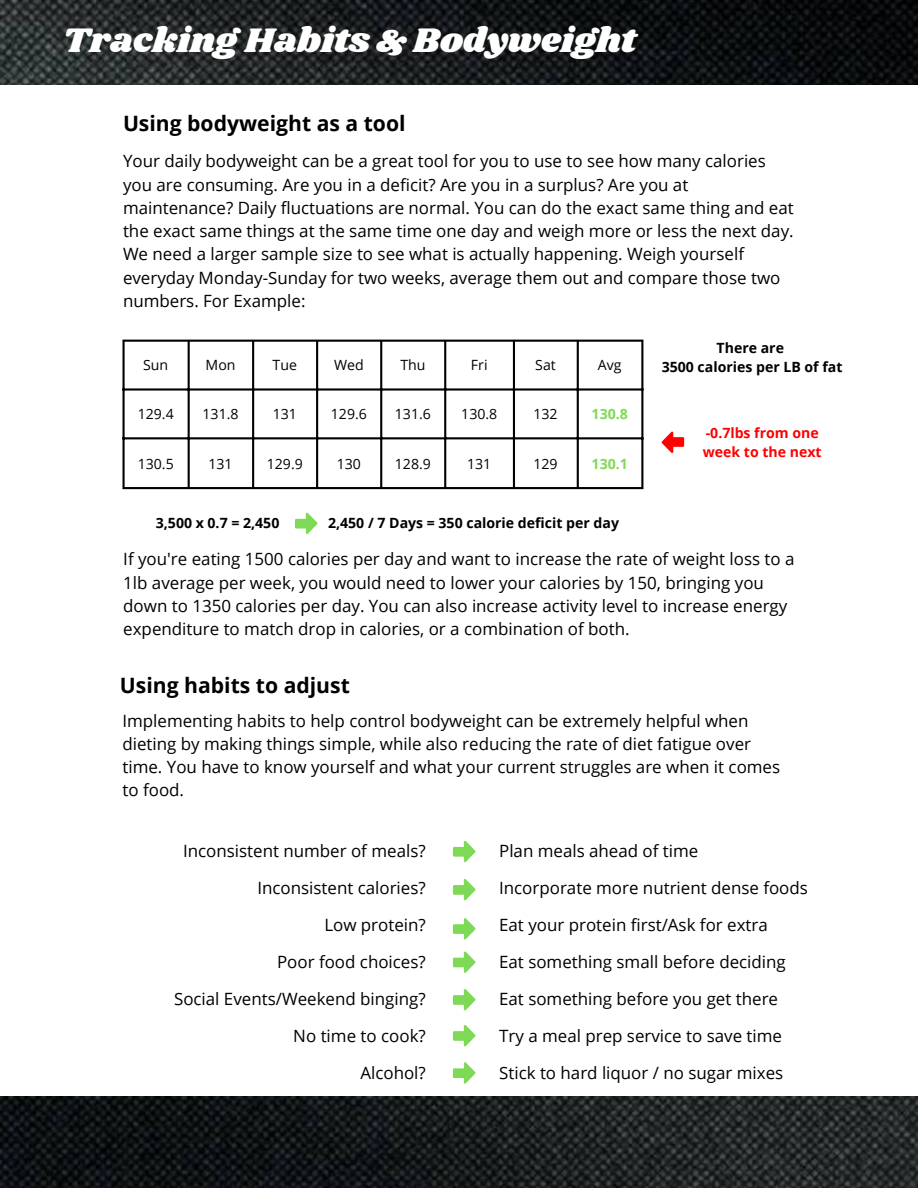
<style>
.page{position:relative;width:918px;height:1188px;background:#fff}
.page>*{position:absolute;margin:0;border:0;box-sizing:border-box;transform-origin:0 0}
.t1{font:35.25px "Shrikhand";color:#fff}
.t2{font:700 21.15px "Open Sans";color:#000}
.t3{font:16.95px/23.2px "Open Sans";color:#000}
.t4{font:14.1px "Open Sans";color:#000}
.t5{font:700 14.1px "Open Sans";color:#000}
.t6{font:700 14.1px "Open Sans";color:#fe0000}
.t7{font:700 14.1px "Open Sans";color:#7ed957}
</style>
<div class="page">
<hr style="left:122px;top:342px;width:3px;height:145px;background:#000">
<hr style="left:188px;top:342px;width:2px;height:145px;background:#000">
<hr style="left:252px;top:342px;width:2px;height:145px;background:#000">
<hr style="left:316px;top:342px;width:2px;height:145px;background:#000">
<hr style="left:380px;top:342px;width:2px;height:145px;background:#000">
<hr style="left:444px;top:342px;width:2px;height:145px;background:#000">
<hr style="left:513px;top:342px;width:2px;height:145px;background:#000">
<hr style="left:577px;top:342px;width:2px;height:145px;background:#000">
<hr style="left:641px;top:342px;width:2px;height:145px;background:#000">
<hr style="left:122px;top:340px;width:521px;height:2px;background:#000">
<hr style="left:122px;top:388px;width:521px;height:3px;background:#000">
<hr style="left:122px;top:437px;width:521px;height:2px;background:#000">
<hr style="left:122px;top:487px;width:521px;height:2px;background:#000">
<img style="left:0;top:0;width:918px;height:84px">
<svg style="left:662px;top:432px;width:22px;height:21px"></svg>
<svg style="left:295px;top:513px;width:22px;height:21px"></svg>
<svg style="left:453px;top:841px;width:22px;height:21px"></svg>
<svg style="left:453px;top:879px;width:22px;height:21px"></svg>
<svg style="left:453px;top:918px;width:22px;height:21px"></svg>
<svg style="left:453px;top:952px;width:22px;height:21px"></svg>
<svg style="left:453px;top:989px;width:22px;height:21px"></svg>
<svg style="left:453px;top:1025px;width:22px;height:21px"></svg>
<svg style="left:453px;top:1062px;width:22px;height:22px"></svg>
<img style="left:0;top:1096px;width:918px;height:92px">
<p class="t1" style="left:63px;top:15px;width:575px">Tracking Habits &amp; Bodyweight</p>
<p class="t2" style="left:123px;top:109px;width:284px">Using bodyweight as a tool</p>
<p class="t3" style="left:123px;top:149px;width:672px">Your daily bodyweight can be a great tool for you to use to see how many calories you are consuming. Are you in a deficit? Are you in a surplus? Are you at maintenance? Daily fluctuations are normal. You can do the exact same thing and eat the exact same things at the same time one day and weigh more or less the next day.<br>We need a larger sample size to see what is actually happening. Weigh yourself everyday Monday-Sunday for two weeks, average them out and compare those two numbers. For Example:</p>
<p class="t4" style="left:143px;top:355px;width:27px">Sun</p>
<p class="t4" style="left:206px;top:355px;width:31px">Mon</p>
<p class="t4" style="left:273px;top:355px;width:26px">Tue</p>
<p class="t4" style="left:334px;top:355px;width:31px">Wed</p>
<p class="t4" style="left:400px;top:355px;width:27px">Thu</p>
<p class="t4" style="left:471px;top:355px;width:18px">Fri</p>
<p class="t4" style="left:535px;top:355px;width:22px">Sat</p>
<p class="t4" style="left:598px;top:355px;width:25px">Avg</p>
<p class="t4" style="left:138px;top:404px;width:38px">129.4</p>
<p class="t4" style="left:203px;top:404px;width:38px">131.8</p>
<p class="t4" style="left:273px;top:404px;width:26px">131</p>
<p class="t4" style="left:331px;top:404px;width:38px">129.6</p>
<p class="t4" style="left:395px;top:404px;width:38px">131.6</p>
<p class="t4" style="left:461px;top:404px;width:38px">130.8</p>
<p class="t4" style="left:533px;top:404px;width:26px">132</p>
<p class="t7" style="left:592px;top:404px;width:38px">130.8</p>
<p class="t4" style="left:138px;top:454px;width:38px">130.5</p>
<p class="t4" style="left:208px;top:454px;width:26px">131</p>
<p class="t4" style="left:267px;top:454px;width:38px">129.9</p>
<p class="t4" style="left:337px;top:454px;width:26px">130</p>
<p class="t4" style="left:395px;top:454px;width:38px">128.9</p>
<p class="t4" style="left:467px;top:454px;width:26px">131</p>
<p class="t4" style="left:533px;top:454px;width:26px">129</p>
<p class="t7" style="left:592px;top:454px;width:38px">130.1</p>
<p class="t5" style="left:717px;top:338px;width:69px">There are</p>
<p class="t5" style="left:662px;top:357px;width:182px">3500 calories per LB of fat</p>
<p class="t6" style="left:706px;top:423px;width:115px">-0.7lbs from one</p>
<p class="t6" style="left:703px;top:442px;width:120px">week to the next</p>
<p class="t5" style="left:156px;top:513px;width:125px">3,500 x 0.7 = 2,450</p>
<p class="t5" style="left:328px;top:513px;width:293px">2,450 / 7 Days = 350 calorie deficit per day</p>
<p class="t3" style="left:123px;top:547px;width:673px">If you're eating 1500 calories per day and want to increase the rate of weight loss to a 1lb average per week, you would need to lower your calories by 150, bringing you down to 1350 calories per day. You can also increase activity level to increase energy expenditure to match drop in calories, or a combination of both.</p>
<p class="t2" style="left:120px;top:671px;width:231px">Using habits to adjust</p>
<p class="t3" style="left:122px;top:708px;width:659px">Implementing habits to help control bodyweight can be extremely helpful when dieting by making things simple, while also reducing the rate of diet fatigue over time. You have to know yourself and what your current struggles are when it comes to food.</p>
<p class="t3" style="left:183px;top:839px;width:244px">Inconsistent number of meals?</p>
<p class="t3" style="left:257px;top:876px;width:170px">Inconsistent calories?</p>
<p class="t3" style="left:324px;top:913px;width:103px">Low protein?</p>
<p class="t3" style="left:277px;top:950px;width:150px">Poor food choices?</p>
<p class="t3" style="left:174px;top:987px;width:253px">Social Events/Weekend binging?</p>
<p class="t3" style="left:293px;top:1024px;width:134px">No time to cook?</p>
<p class="t3" style="left:360px;top:1061px;width:67px">Alcohol?</p>
<p class="t3" style="left:499px;top:839px;width:201px">Plan meals ahead of time</p>
<p class="t3" style="left:499px;top:876px;width:310px">Incorporate more nutrient dense foods</p>
<p class="t3" style="left:499px;top:913px;width:270px">Eat your protein first/Ask for extra</p>
<p class="t3" style="left:499px;top:950px;width:288px">Eat something small before deciding</p>
<p class="t3" style="left:499px;top:987px;width:280px">Eat something before you get there</p>
<p class="t3" style="left:499px;top:1024px;width:284px">Try a meal prep service to save time</p>
<p class="t3" style="left:499px;top:1061px;width:286px">Stick to hard liquor / no sugar mixes</p>
</div>
